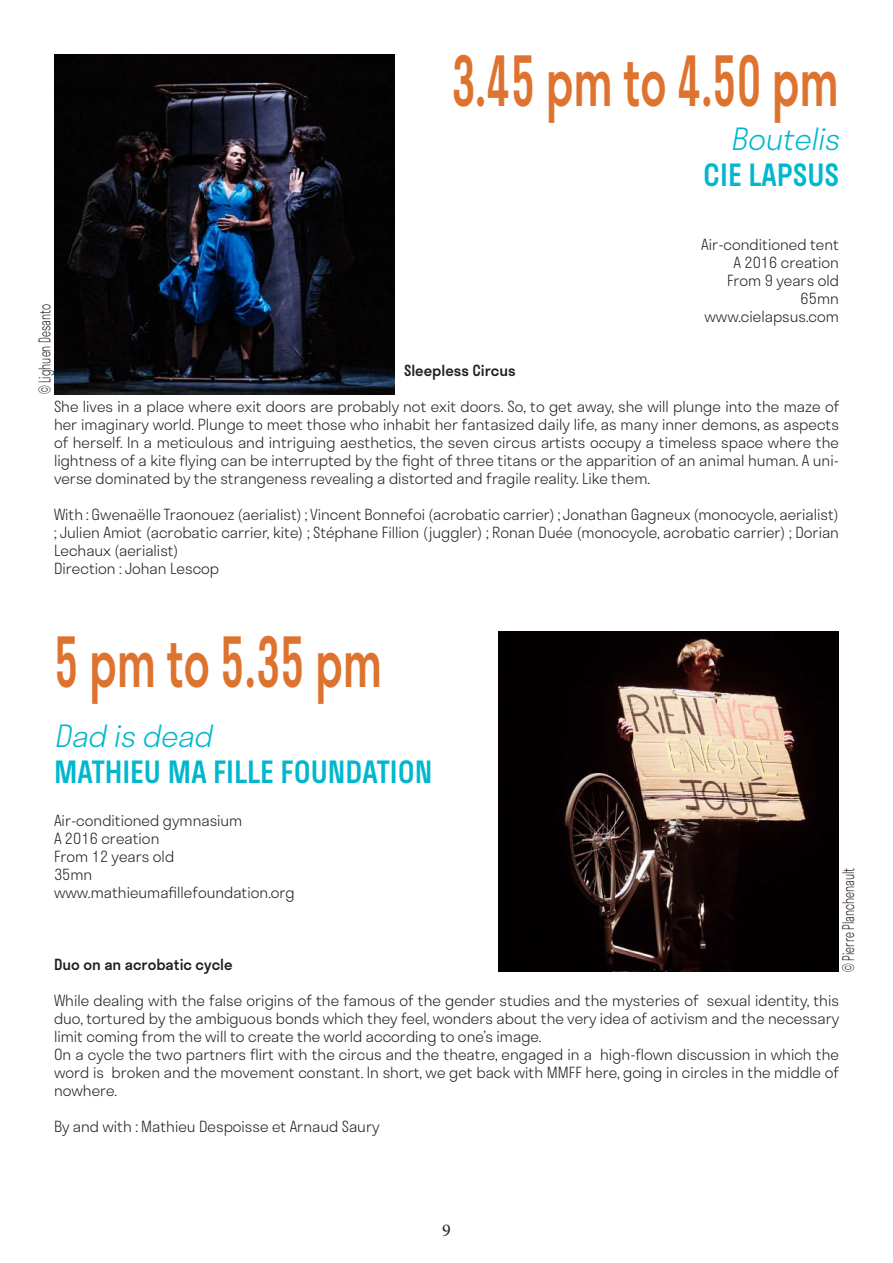
<style>
.page{position:relative;width:893px;height:1263px;background:#fff}
.page>*{position:absolute;margin:0;border:0;box-sizing:border-box;transform-origin:0 0}
.t1{font:500 67.5px "Stratos";color:#dd732f;scale:.67 1}
.t2{font:500 30px "Stratos";color:#00b7ce}
.t3{font:italic 300 30px "Stratos";color:#00b7ce}
.t4{font:18px "Minion Pro";color:#231f20}
.t5{font:300 15.75px "Stratos";color:#231f20;scale:.67 1}
.t6{font:300 15px/18px "Stratos";color:#231f20}
.t7{font:500 15px "Stratos";color:#231f20}
</style>
<div class="page">
<img style="left:54px;top:54px;width:340px;height:340px">
<img style="left:499px;top:631px;width:340px;height:341px">
<h1 class="t1" style="left:451px;top:27px;width:581px">3.45 pm to 4.50 pm</h1>
<h2 class="t3" style="left:731px;top:115px;width:118px">Boutelis</h2>
<h2 class="t2" style="left:703px;top:151px;width:137px">CIE LAPSUS</h2>
<p class="t6" style="left:701px;top:235px;width:139px;text-align:right">Air-conditioned tent<br>A 2016 creation<br>From 9 years old<br>65mn www.cielapsus.com</p>
<p class="t5" style="left:32px;top:394px;width:137px;rotate:-90deg">© Lighuen Desanto</p>
<p class="t7" style="left:404px;top:359px;width:113px">Sleepless Circus</p>
<p class="t6" style="left:54px;top:397px;width:787px;text-align:justify">She lives in a place where exit doors are probably not exit doors. So, to get away, she will plunge into the maze of her imaginary world. Plunge to meet those who inhabit her fantasized daily life, as many inner demons, as aspects of herself. In a meticulous and intriguing aesthetics, the seven circus artists occupy a timeless space where the lightness of a kite flying can be interrupted by the fight of three titans or the apparition of an animal human. A uni&shy;verse dominated by the strangeness revealing a distorted and fragile reality. Like them.</p>
<p class="t6" style="left:54px;top:505px;width:786px">With : Gwenaëlle Traonouez (aerialist) ; Vincent Bonnefoi (acrobatic carrier) ; Jonathan Gagneux (monocycle, aerialist) ; Julien Amiot (acrobatic carrier, kite) ; Stéphane Fillion (juggler) ; Ronan Duée (monocycle, acrobatic carrier) ; Dorian Lechaux (aerialist)<br>Direction : Johan Lescop</p>
<h1 class="t1" style="left:54px;top:607px;width:491px">5 pm to 5.35 pm</h1>
<h2 class="t3" style="left:54px;top:711px;width:168px">Dad is dead</h2>
<h2 class="t2" style="left:54px;top:747px;width:380px">MATHIEU MA FILLE FOUNDATION</h2>
<p class="t6" style="left:54px;top:810px;width:242px">Air-conditioned gymnasium<br>A 2016 creation<br>From 12 years old<br>35mn www.mathieumafillefoundation.org</p>
<p class="t5" style="left:836px;top:972px;width:157px;rotate:-90deg">© Pierre Planchenault</p>
<p class="t7" style="left:54px;top:952px;width:180px">Duo on an acrobatic cycle</p>
<p class="t6" style="left:54px;top:990px;width:787px">While dealing with the false origins of the famous of the gender studies and the mysteries of sexual identity, this duo, tortured by the ambiguous bonds which they feel, wonders about the very idea of activism and the necessary limit coming from the will to create the world according to one’s image.<br>On a cycle the two partners flirt with the circus and the theatre, engaged in a high-flown discussion in which the word is broken and the movement constant. In short, we get back with MMFF here, going in circles in the middle of nowhere.</p>
<p class="t6" style="left:54px;top:1116px;width:327px">By and with : Mathieu Despoisse et Arnaud Saury</p>
<p class="t4" style="left:442px;top:1218px;width:10px">9</p>
</div>
